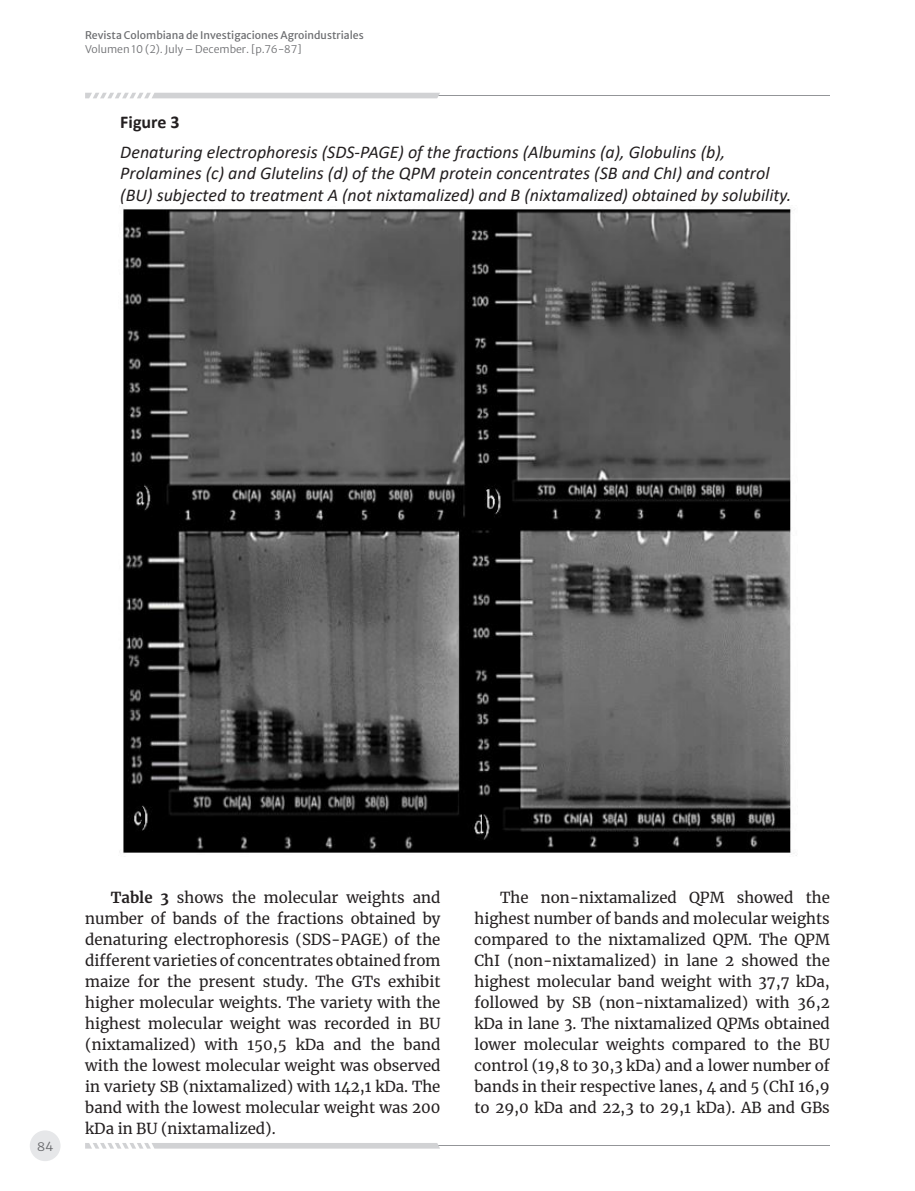
<style>
.page{position:relative;width:915px;height:1191px;background:#fff}
.page>*{position:absolute;margin:0;border:0;box-sizing:border-box;transform-origin:0 0}
.t1{font:italic 18px/21.6px "Calibri";color:#231f20}
.t2{font:700 18px "Calibri";color:#231f20}
.Cuerpo_parrafo{font:15px/21px "Merriweather";color:#231f20;text-align:justify}
.t3{font:13.5px "Merriweather Sans";color:#6c6d70}
.cabezote_izq{font:10.5px "Merriweather Sans";color:#6c6d70}
.s1{font-weight:700}
</style>
<div class="page">
<div style="left:30px;top:1130px;width:30px;height:31px;background:#e6e7e9;border-radius:50%"></div>
<hr style="left:155px;top:95px;width:674px;height:1px;background:#939598">
<svg style="left:85px;top:93px;width:355px;height:5px;background:#d5d6d7"></svg>
<hr style="left:155px;top:1145px;width:674px;height:1px;background:#939598">
<svg style="left:85px;top:1143px;width:355px;height:5px;background:#d5d6d7"></svg>
<img style="left:119px;top:208px;width:678px;height:648px">
<p class="cabezote_izq" style="left:85px;top:26px;width:280px">Revista Colombiana de Investigaciones Agroindustriales</p>
<p class="cabezote_izq" style="left:85px;top:40px;width:218px">Volumen 10 (2). July – December. [p.76-87]</p>
<p class="t2" style="left:120px;top:109px;width:61px">Figure 3</p>
<p class="t1" style="left:120px;top:140px;width:672px">Denaturing electrophoresis (SDS-PAGE) of the fractions (Albumins (a), Globulins (b),<br>Prolamines (c) and Glutelins (d) of the QPM protein concentrates (SB and ChI) and control (BU) subjected to treatment A (not nixtamalized) and B (nixtamalized) obtained by solubility.</p>
<p class="t3" style="left:37px;top:1134px;width:18px">84</p>
<p class="Cuerpo_parrafo" style="left:85px;top:886px;width:356px;text-indent:26px"><span class="s1">Table 3</span> shows the molecular weights and number of bands of the fractions obtained by denaturing electrophoresis (SDS-PAGE) of the different varieties of concentrates obtained from maize for the present study. The GTs exhibit higher molecular weights. The variety with the highest molecular weight was recorded in BU (nixtamalized) with 150,5 kDa and the band with the lowest molecular weight was observed in variety SB (nixtamalized) with 142,1 kDa. The band with the lowest molecular weight was 200 kDa in BU (nixtamalized).</p>
<p class="Cuerpo_parrafo" style="left:474px;top:886px;width:357px;text-indent:26px">The non-nixtamalized QPM showed the highest number of bands and molecular weights compared to the nixtamalized QPM. The QPM ChI (non-nixtamalized) in lane 2 showed the highest molecular band weight with 37,7 kDa, followed by SB (non-nixtamalized) with 36,2 kDa in lane 3. The nixtamalized QPMs obtained lower molecular weights compared to the BU control (19,8 to 30,3 kDa) and a lower number of bands in their respective lanes, 4 and 5 (ChI 16,9 to 29,0 kDa and 22,3 to 29,1 kDa). AB and GBs</p>
</div>
